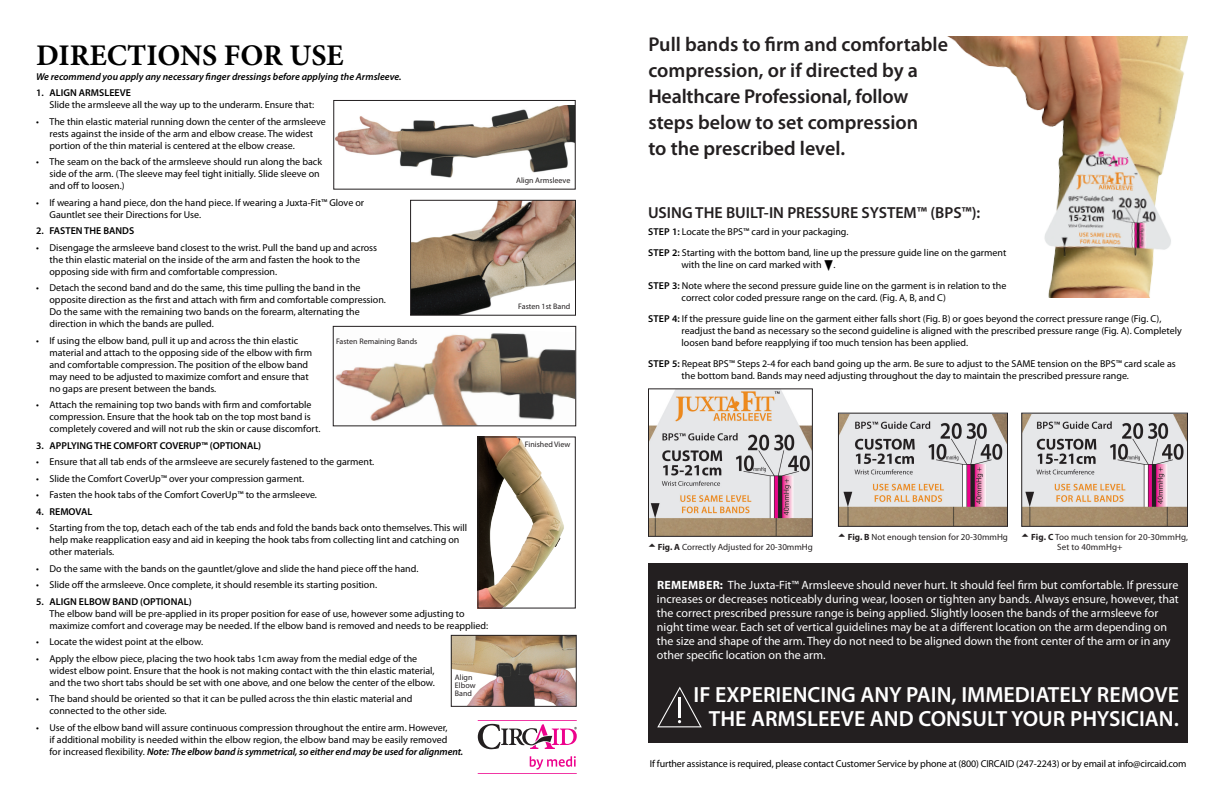
<style>
.page{position:relative;width:1224px;height:792px;background:#fff}
.page>*{position:absolute;margin:0;border:0;box-sizing:border-box;transform-origin:0 0}
.t1{font:700 30px "Minion Pro";color:#000}
.t2{font:600 22px/24px "Myriad Pro";color:#fff}
.t3{font:600 20px/26px "Myriad Pro";color:#231f20}
.t4{font:600 16px "Myriad Pro";color:#231f20}
.t5{font:12px/14px "Myriad Pro";color:#fff}
.t6{font:10px/12px "Myriad Pro";color:#000}
.t7{font:600 10px "Myriad Pro";color:#000}
.t8{font:italic 600 10px "Myriad Pro";color:#000}
.t9{font:9px/10px "Myriad Pro";color:#231f20}
.t10{font:8px/8px "Myriad Pro";color:#231f20}
.s1{font-weight:600;font-style:italic}
.s2{font-weight:600}
.s3{font-weight:700}
</style>
<div class="page">
<svg style="left:478px;top:724px;width:99px;height:25px"></svg>
<hr style="left:478px;top:720px;width:99px;height:1px;background:#ed028c">
<hr style="left:478px;top:773px;width:99px;height:1px;background:#ed028c">
<svg style="left:530px;top:756px;width:46px;height:14px"></svg>
<div style="left:648px;top:563px;width:540px;height:180px;background:#231f20"></div>
<svg style="left:657px;top:687px;width:45px;height:40px"></svg>
<svg style="left:648px;top:388px;width:165px;height:149px;background:#cabfb9"></svg>
<img style="left:947px;top:36px;width:241px;height:261px">
<img style="left:479px;top:439px;width:85px;height:168px">
<div style="left:477px;top:437px;width:99px;height:172px;border:1px solid #231f20"></div>
<img style="left:450px;top:634px;width:127px;height:73px">
<svg style="left:333px;top:100px;width:243px;height:90px"></svg>
<svg style="left:332px;top:325px;width:245px;height:102px"></svg>
<svg style="left:410px;top:199px;width:166px;height:117px"></svg>
<svg style="left:837px;top:412px;width:171px;height:115px;background:#c2b8b4"></svg>
<svg style="left:1021px;top:412px;width:167px;height:115px;background:#c1b8b3"></svg>
<h1 class="t1" style="left:36px;top:34px;width:309px">DIRECTIONS FOR USE</h1>
<h3 class="t3" style="left:648px;top:31px;width:301px">Pull bands to firm and comfortable compression, or if directed by a<br>Healthcare Professional, follow steps below to set compression<br>to the prescribed level.</h3>
<p class="t8" style="left:36px;top:70px;width:367px">We recommend you apply any necessary finger dressings before applying the Armsleeve.</p>
<p class="t7" style="left:36px;top:87px;width:96px">1. ALIGN ARMSLEEVE</p>
<p class="t6" style="left:50px;top:99px;width:266px">Slide the armsleeve all the way up to the underarm. Ensure that:</p>
<p class="t6" style="left:50px;top:115px;width:278px;text-indent:-14px">• The thin elastic material running down the center of the armsleeve rests against the inside of the arm and elbow crease. The widest portion of the thin material is centered at the elbow crease.</p>
<p class="t6" style="left:50px;top:156px;width:274px;text-indent:-14px">• The seam on the back of the armsleeve should run along the back side of the arm. (The sleeve may feel tight initially. Slide sleeve on and off to loosen.)</p>
<p class="t6" style="left:50px;top:196px;width:316px;text-indent:-14px">• If wearing a hand piece, don the hand piece. If wearing a Juxta-Fit™ Glove or<br>Gauntlet see their Directions for Use.</p>
<p class="t7" style="left:36px;top:225px;width:100px">2. FASTEN THE BANDS</p>
<p class="t6" style="left:50px;top:241px;width:329px;text-indent:-14px">• Disengage the armsleeve band closest to the wrist. Pull the band up and across the thin elastic material on the inside of the arm and fasten the hook to the opposing side with firm and comfortable compression.</p>
<p class="t6" style="left:50px;top:282px;width:338px;text-indent:-14px">• Detach the second band and do the same, this time pulling the band in the opposite direction as the first and attach with firm and comfortable compression.<br>Do the same with the remaining two bands on the forearm, alternating the direction in which the bands are pulled.</p>
<p class="t6" style="left:50px;top:334px;width:264px;text-indent:-14px">• If using the elbow band, pull it up and across the thin elastic material and attach to the opposing side of the elbow with firm and comfortable compression. The position of the elbow band may need to be adjusted to maximize comfort and ensure that no gaps are present between the bands.</p>
<p class="t6" style="left:50px;top:399px;width:272px;text-indent:-14px">• Attach the remaining top two bands with firm and comfortable compression. Ensure that the hook tab on the top most band is completely covered and will not rub the skin or cause discomfort.</p>
<p class="t7" style="left:36px;top:439px;width:227px">3. APPLYING THE COMFORT COVERUP™ (OPTIONAL)</p>
<p class="t6" style="left:36px;top:456px;width:340px">• Ensure that all tab ends of the armsleeve are securely fastened to the garment.</p>
<p class="t6" style="left:36px;top:472px;width:270px">• Slide the Comfort CoverUp™ over your compression garment.</p>
<p class="t6" style="left:36px;top:489px;width:283px">• Fasten the hook tabs of the Comfort CoverUp™ to the armsleeve.</p>
<p class="t7" style="left:36px;top:505px;width:57px">4. REMOVAL</p>
<p class="t6" style="left:50px;top:522px;width:419px;text-indent:-14px">• Starting from the top, detach each of the tab ends and fold the bands back onto themselves. This will help make reapplication easy and aid in keeping the hook tabs from collecting lint and catching on other materials.</p>
<p class="t6" style="left:36px;top:562px;width:384px">• Do the same with the bands on the gauntlet/glove and slide the hand piece off the hand.</p>
<p class="t6" style="left:36px;top:579px;width:343px">• Slide off the armsleeve. Once complete, it should resemble its starting position.</p>
<p class="t7" style="left:36px;top:595px;width:157px">5. ALIGN ELBOW BAND (OPTIONAL)</p>
<p class="t6" style="left:50px;top:607px;width:440px">The elbow band will be pre-applied in its proper position for ease of use, however some adjusting to maximize comfort and coverage may be needed. If the elbow band is removed and needs to be reapplied:</p>
<p class="t6" style="left:36px;top:636px;width:169px">• Locate the widest point at the elbow.</p>
<p class="t6" style="left:50px;top:652px;width:387px;text-indent:-14px">• Apply the elbow piece, placing the two hook tabs 1cm away from the medial edge of the widest elbow point. Ensure that the hook is not making contact with the thin elastic material, and the two short tabs should be set with one above, and one below the center of the elbow.</p>
<p class="t6" style="left:50px;top:693px;width:365px;text-indent:-14px">• The band should be oriented so that it can be pulled across the thin elastic material and connected to the other side.</p>
<p class="t6" style="left:50px;top:721px;width:415px;text-indent:-14px">• Use of the elbow band will assure continuous compression throughout the entire arm. However,<br>if additional mobility is needed within the elbow region, the elbow band may be easily removed<br>for increased flexibility. <span class="s1">Note: The elbow band is symmetrical, so either end may be used for alignment.</span></p>
<p class="t10" style="left:516px;top:176px;width:56px">Align Armsleeve</p>
<h3 class="t4" style="left:648px;top:202px;width:334px">USING THE BUILT-IN PRESSURE SYSTEM™ (BPS™):</h3>
<p class="t6" style="left:648px;top:221px;width:360px;line-height:21px"><span class="s2">STEP 1:</span> Locate the BPS™ card in your packaging.<br><span class="s2">STEP 2:</span> Starting with the bottom band, line up the pressure guide line on the garment</p>
<p class="t6" style="left:648px;top:254px;width:360px;line-height:21px;text-indent:34px">with the line on card marked with ❑.<br><span class="s2">STEP 3:</span> Note where the second pressure guide line on the garment is in relation to the</p>
<p class="t6" style="left:648px;top:287px;width:515px;line-height:21px;text-indent:34px">correct color coded pressure range on the card. (Fig. A, B, and C)<br><span class="s2">STEP 4:</span> If the pressure guide line on the garment either falls short (Fig. B) or goes beyond the correct pressure range (Fig. C),</p>
<p class="t6" style="left:682px;top:324px;width:502px">readjust the band as necessary so the second guideline is aligned with the prescribed pressure range (Fig. A). Completely loosen band before reapplying if too much tension has been applied.</p>
<p class="t6" style="left:682px;top:357px;width:496px;text-indent:-34px"><span class="s2">STEP 5:</span> Repeat BPS™ Steps 2-4 for each band going up the arm. Be sure to adjust to the SAME tension on the BPS™ card scale as the bottom band. Bands may need adjusting throughout the day to maintain the prescribed pressure range.</p>
<p class="t10" style="left:518px;top:302px;width:54px">Fasten 1st Band</p>
<p class="t10" style="left:336px;top:338px;width:83px">Fasten Remaining Bands</p>
<p class="t10" style="left:525px;top:440px;width:47px">Finished View</p>
<p class="t9" style="left:848px;top:531px;width:162px"><span class="s3">FIG. B</span> Not enough tension for 20-30mmHg</p>
<p class="t9" style="left:1057px;top:531px;width:132px;text-indent:-26px"><span class="s3">FIG. C</span> Too much tension for 20-30mmHg,<br>Set to 40mmHg+</p>
<p class="t9" style="left:658px;top:541px;width:156px"><span class="s3">FIG. A</span> Correctly Adjusted for 20-30mmHg</p>
<p class="t5" style="left:657px;top:578px;width:523px"><span class="s3">REMEMBER:</span> The Juxta-Fit™ Armsleeve should never hurt. It should feel firm but comfortable. If pressure increases or decreases noticeably during wear, loosen or tighten any bands. Always ensure, however, that the correct prescribed pressure range is being applied. Slightly loosen the bands of the armsleeve for night time wear. Each set of vertical guidelines may be at a different location on the arm depending on the size and shape of the arm. They do not need to be aligned down the front center of the arm or in any other specific location on the arm.</p>
<h2 class="t2" style="left:709px;top:682px;width:472px;text-indent:-15px">IF EXPERIENCING ANY PAIN, IMMEDIATELY REMOVE<br>THE ARMSLEEVE AND CONSULT YOU</h2>
<p class="t10" style="left:455px;top:673px;width:22px">Align<br>Elbow<br>Band</p>
<h2 class="t2" style="left:1053px;top:706px;width:128px">R PHYSICIAN.</h2>
<p class="t6" style="left:650px;top:757px;width:538px">If further assistance is required, please contact Customer Service by phone at (800) CIRCAID (247-2243) or by email at info@circaid.com</p>
</div>
